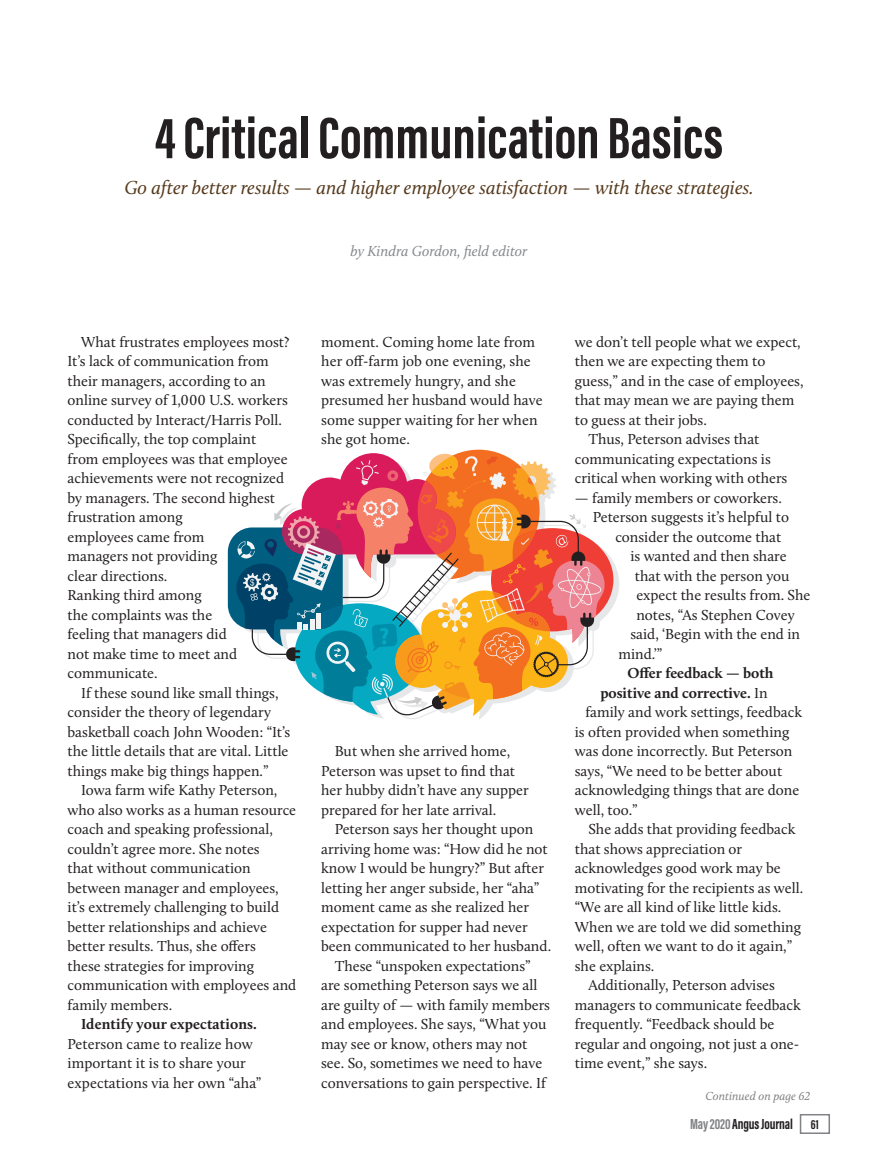
<style>
.page{position:relative;width:878px;height:1168px;background:#fff}
.page>*{position:absolute;margin:0;border:0;box-sizing:border-box;transform-origin:0 0}
.T2_Hed{font:700 60px "Acumin Pro Extra Cond";color:#231f20}
.T2_Deck{font:italic 19.5px "Calluna";color:#563a1d}
.Body_Text{font:15px/19.5px "Calluna";color:#231f20}
.Body_Text-2{font:700 15px "Calluna";color:#231f20}
.T2_Deck-2{font:italic 15px "Calluna";color:#87898c}
.t1{font:700 15px "Acumin Pro Extra Cond";letter-spacing:-.01em;color:#231f20}
.Jump_To_caption{font:italic 12px "Calluna";color:#808285}
.s1{font-weight:700}
.s2{font-weight:400}
.s3{color:#808285}
.s4{font-size:13.5px}
</style>
<div class="page">
<svg style="left:228px;top:449px;width:385px;height:267px"></svg>
<div style="left:799px;top:1114px;width:31px;height:20px;border:2px solid #808285"></div>
<p class="T2_Hed" style="left:155px;top:101px;width:570px">4 Critical Communication Basics</p>
<p class="T2_Deck" style="left:124px;top:176px;width:630px">Go after better results — and higher employee satisfaction — with these strategies.</p>
<p class="T2_Deck-2" style="left:350px;top:242px;width:178px">by Kindra Gordon, field editor</p>
<p class="Body_Text" style="left:68px;top:332px;width:223px;text-indent:14px">What frustrates employees most?<br>It’s lack of communication from their managers, according to an online survey of 1,000 U.S. workers conducted by Interact/Harris Poll.<br>Specifically, the top complaint from employees was that employee achievements were not recognized by managers. The second highest frustration among<br>employees came from<br>managers not providing<br>clear directions.<br>Ranking third among<br>the complaints was the<br>feeling that managers did<br>not make time to meet and communicate.</p>
<p class="Body_Text" style="left:68px;top:683px;width:224px;text-indent:14px">If these sound like small things, consider the theory of legendary basketball coach John Wooden: “It’s the little details that are vital. Little things make big things happen.”</p>
<p class="Body_Text" style="left:68px;top:780px;width:230px;text-indent:14px">Iowa farm wife Kathy Peterson, who also works as a human resource coach and speaking professional, couldn’t agree more. She notes<br>that without communication between manager and employees, it’s extremely challenging to build better relationships and achieve better results. Thus, she offers<br>these strategies for improving communication with employees and family members.</p>
<p class="Body_Text" style="left:68px;top:1014px;width:195px;text-indent:14px"><span class="s1">Identify your expectations.<br></span>Peterson came to realize how important it is to share your expectations via her own “aha”</p>
<p class="Body_Text" style="left:321px;top:332px;width:223px">moment. Coming home late from her off-farm job one evening, she was extremely hungry, and she presumed her husband would have some supper waiting for her when she got home.</p>
<p class="Body_Text" style="left:321px;top:741px;width:209px;text-indent:14px">But when she arrived home,<br>Peterson was upset to find that her hubby didn’t have any supper prepared for her late arrival.</p>
<p class="Body_Text" style="left:321px;top:819px;width:231px;text-indent:14px">Peterson says her thought upon arriving home was: “How did he not know I would be hungry?” But after letting her anger subside, her “aha” moment came as she realized her expectation for supper had never been communicated to her husband.</p>
<p class="Body_Text" style="left:321px;top:956px;width:230px;text-indent:14px">These “unspoken expectations” are something Peterson says we all are guilty of — with family members and employees. She says, “What you may see or know, others may not see. So, sometimes we need to have conversations to gain perspective. If</p>
<p class="Body_Text" style="left:574px;top:332px;width:230px">we don’t tell people what we expect, then we are expecting them to guess,” and in the case of employees, that may mean we are paying them to guess at their jobs.</p>
<p class="Body_Text" style="left:574px;top:429px;width:214px;text-indent:14px">Thus, Peterson advises that communicating expectations is critical when working with others</p>
<p class="Body_Text" style="left:574px;top:488px;width:209px">— family members or coworkers.</p>
<p class="Body_Text" style="left:592px;top:507px;width:198px">Peterson suggests it’s helpful to</p>
<p class="Body_Text" style="left:615px;top:527px;width:167px">consider the outcome that</p>
<p class="Body_Text" style="left:630px;top:546px;width:158px">is wanted and then share</p>
<p class="Body_Text" style="left:634px;top:566px;width:156px">that with the person you</p>
<p class="Body_Text" style="left:636px;top:585px;width:176px">expect the results from. She</p>
<p class="Body_Text" style="left:636px;top:605px;width:160px">notes, “As Stephen Covey</p>
<p class="Body_Text" style="left:630px;top:624px;width:171px">said, ‘Begin with the end in</p>
<p class="Body_Text" style="left:618px;top:644px;width:45px">mind.’”</p>
<p class="Body_Text-2" style="left:627px;top:664px;width:148px">Offer feedback — both</p>
<p class="Body_Text-2" style="left:600px;top:683px;width:169px">positive and corrective. <span class="s2">In</span></p>
<p class="Body_Text" style="left:585px;top:702px;width:218px">family and work settings, feedback</p>
<p class="Body_Text" style="left:574px;top:722px;width:216px">is often provided when something</p>
<p class="Body_Text" style="left:574px;top:741px;width:219px">was done incorrectly. But Peterson</p>
<p class="Body_Text" style="left:574px;top:761px;width:209px">says, “We need to be better about</p>
<p class="Body_Text" style="left:574px;top:780px;width:226px">acknowledging things that are done</p>
<p class="Body_Text" style="left:574px;top:800px;width:64px">well, too.”</p>
<p class="Body_Text" style="left:574px;top:819px;width:230px;text-indent:14px">She adds that providing feedback that shows appreciation or acknowledges good work may be motivating for the recipients as well. “We are all kind of like little kids.<br>When we are told we did something well, often we want to do it again,” she explains.</p>
<p class="Body_Text" style="left:574px;top:975px;width:227px;text-indent:14px">Additionally, Peterson advises managers to communicate feedback frequently. “Feedback should be regular and ongoing, not just a one&shy;time event,” she says.</p>
<p class="Jump_To_caption" style="left:705px;top:1089px;width:106px">Continued on page 62</p>
<p class="t1" style="left:690px;top:1115px;width:130px"><span class="s3">May 2020</span> Angus Journal <span class="s4">61</span></p>
</div>
